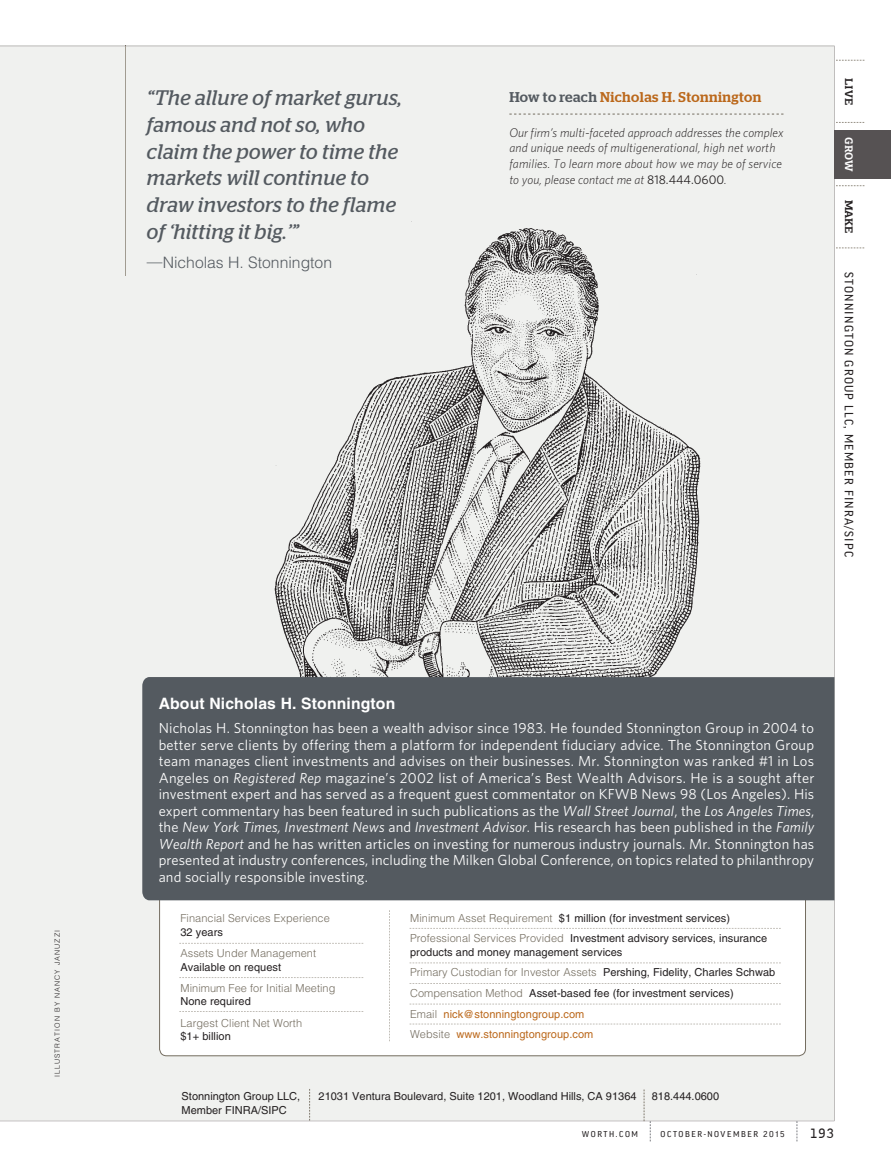
<style>
.page{position:relative;width:891px;height:1167px;background:#fff}
.page>*{position:absolute;margin:0;border:0;box-sizing:border-box;transform-origin:0 0}
.t1{font:italic 21px/26.7px "Stag";letter-spacing:.015em;color:#545a60}
.t2{font:700 15.75px "Helvetica LT Std";letter-spacing:.01em;color:#fff}
.t3{font:300 15.75px "Helvetica LT Std";color:#545a60}
.t4{font:14.55px/16.5px "Whitney";letter-spacing:.01em;color:#fff;text-align:justify}
.t5{font:500 14.1px "Stag";letter-spacing:.025em;color:#bb681b}
.t6{font:13.35px "Numbers Greenback";color:#231f20}
.t7{font:italic 300 12.6px/15.8px "Whitney";letter-spacing:.01em;color:#231f20}
.t8{font:11.85px "Good LF";letter-spacing:.1em;color:#231f20}
.t9{font:10.95px/20.5px "Helvetica LT Std";letter-spacing:.005em;color:#231f20}
.t10{font:300 10.95px "Helvetica LT Std";letter-spacing:.005em;color:#746d60}
.t11{font:700 10.95px "PF Agora Slab Pro";letter-spacing:.015em;color:#231f20}
.t12{font:700 10.95px "PF Agora Slab Pro";color:#fff}
.t13{font:8.25px "Good LF";letter-spacing:.19em;color:#231f20}
.t14{font:300 7.05px "Helvetica LT Std";letter-spacing:.15em;color:#231f20}
.s1{color:#545a60}
.s2{font-weight:400;font-style:normal}
.s3{font-style:italic}
.s4{font-weight:300;color:#746d60}
.s5{color:#bb681b}
</style>
<div class="page">
<div style="left:0;top:46px;width:834px;height:1075px;background:#f0f1ef"></div>
<svg style="left:836px;top:60px;width:28px;height:1px"></svg>
<svg style="left:836px;top:122px;width:28px;height:1px"></svg>
<svg style="left:836px;top:185px;width:28px;height:1px"></svg>
<svg style="left:836px;top:247px;width:28px;height:1px"></svg>
<div style="left:834px;top:130px;width:57px;height:48px;background:#565253"></div>
<div style="left:160px;top:887px;width:646px;height:168px;background:#fff;border-radius:7px"></div>
<svg style="left:179px;top:977px;width:184px;height:1px"></svg>
<svg style="left:179px;top:1011px;width:184px;height:1px"></svg>
<svg style="left:389px;top:910px;width:1px;height:131px"></svg>
<svg style="left:509px;top:114px;width:274px;height:1px"></svg>
<hr style="left:125px;top:46px;width:1px;height:229px;background:#a19c91">
<svg style="left:410px;top:962px;width:371px;height:1px"></svg>
<svg style="left:410px;top:983px;width:371px;height:1px"></svg>
<svg style="left:410px;top:1003px;width:371px;height:1px"></svg>
<svg style="left:410px;top:1023px;width:371px;height:1px"></svg>
<img style="left:266px;top:205px;width:453px;height:472px">
<div style="left:142px;top:677px;width:692px;height:223px;background:#545a60"></div>
<svg style="left:309px;top:1088px;width:1px;height:32px"></svg>
<svg style="left:797px;top:1121px;width:1px;height:20px"></svg>
<svg style="left:644px;top:1089px;width:7px;height:52px"></svg>
<p class="t14" style="left:53px;top:1077px;width:149px;rotate:-90deg">ILLUSTRATION BY NANCY JANUZZI</p>
<h1 class="t1" style="left:147px;top:84px;width:257px">“The allure of market gurus, famous and not so, who claim the power to time the markets will continue to draw investors to the flame of ‘hitting it big.’”</h1>
<p class="t3" style="left:147px;top:253px;width:187px">—Nicholas H. Stonnington</p>
<p class="t5" style="left:509px;top:89px;width:254px"><span class="s1">How to reach</span> Nicholas H. Stonnington</p>
<p class="t7" style="left:509px;top:124px;width:276px">Our firm’s multi-faceted approach addresses the complex and unique needs of multigenerational, high net worth families. To learn more about how we may be of service to you, please contact me at <span class="s2">818.444.0600</span>.</p>
<p class="t11" style="left:856px;top:78px;width:29px;rotate:90deg">LIVE</p>
<p class="t12" style="left:856px;top:137px;width:36px;rotate:90deg">GROW</p>
<p class="t11" style="left:856px;top:200px;width:35px;rotate:90deg">MAKE</p>
<p class="t8" style="left:855px;top:272px;width:286px;rotate:90deg">STONNINGTON GROUP LLC, MEMBER FINRA/SIPC</p>
<p class="t2" style="left:159px;top:694px;width:238px">About Nicholas H. Stonnington</p>
<p class="t4" style="left:159px;top:719px;width:657px">Nicholas H. Stonnington has been a wealth advisor since 1983. He founded Stonnington Group in 2004 to better serve clients by offering them a platform for independent fiduciary advice. The Stonnington Group team manages client investments and advises on their businesses. Mr. Stonnington was ranked #1 in Los Angeles on <span class="s3">Registered Rep</span> magazine’s 2002 list of America’s Best Wealth Advisors. He is a sought after investment expert and has served as a frequent guest commentator on KFWB News 98 (Los Angeles). His expert commentary has been featured in such publications as the <span class="s3">Wall Street Journal</span>, the <span class="s3">Los Angeles Times</span>, the <span class="s3">New York Times, Investment News</span> and <span class="s3">Investment Advisor</span>. His research has been published in the <span class="s3">Family Wealth Report</span> and he has written articles on investing for numerous industry journals. Mr. Stonnington has presented at industry conferences, including the Milken Global Conference, on topics related to philanthropy and socially responsible investing.</p>
<p class="t10" style="left:180px;top:911px;width:151px">Financial Services Experience</p>
<p class="t9" style="left:180px;top:921px;width:44px">32 years</p>
<p class="t10" style="left:180px;top:946px;width:137px">Assets Under Management</p>
<p class="t9" style="left:180px;top:956px;width:102px">Available on request</p>
<p class="t10" style="left:180px;top:981px;width:157px">Minimum Fee for Initial Meeting</p>
<p class="t9" style="left:180px;top:991px;width:72px">None required</p>
<p class="t10" style="left:180px;top:1015px;width:123px">Largest Client Net Worth</p>
<p class="t9" style="left:180px;top:1025px;width:52px">$1+ billion</p>
<p class="t9" style="left:410px;top:907px;width:359px"><span class="s4">Minimum Asset Requirement</span> $1 million (for investment services)<br><span class="s4">Professional Services Provided</span> Investment advisory services, insurance</p>
<p class="t9" style="left:410px;top:941px;width:367px">products and money management services<br><span class="s4">Primary Custodian for Investor Assets</span> Pershing, Fidelity, Charles Schwab <span class="s4">Compensation Method</span> Asset-based fee (for investment services)<br><span class="s4">Email</span> <span class="s5">nick@stonningtongroup.com<br></span><span class="s4">Website</span> <span class="s5">www.stonningtongroup.com</span></p>
<p class="t9" style="left:182px;top:1085px;width:120px">Stonnington Group LLC,</p>
<p class="t9" style="left:319px;top:1085px;width:319px">21031 Ventura Boulevard, Suite 1201, Woodland Hills, CA 91364</p>
<p class="t9" style="left:652px;top:1085px;width:69px">818.444.0600</p>
<p class="t9" style="left:182px;top:1099px;width:107px">Member FINRA/SIPC</p>
<p class="t13" style="left:582px;top:1129px;width:58px">WORTH.COM</p>
<p class="t13" style="left:661px;top:1129px;width:126px">OCTOBER-NOVEMBER 2015</p>
<p class="t6" style="left:810px;top:1126px;width:26px">193</p>
</div>
